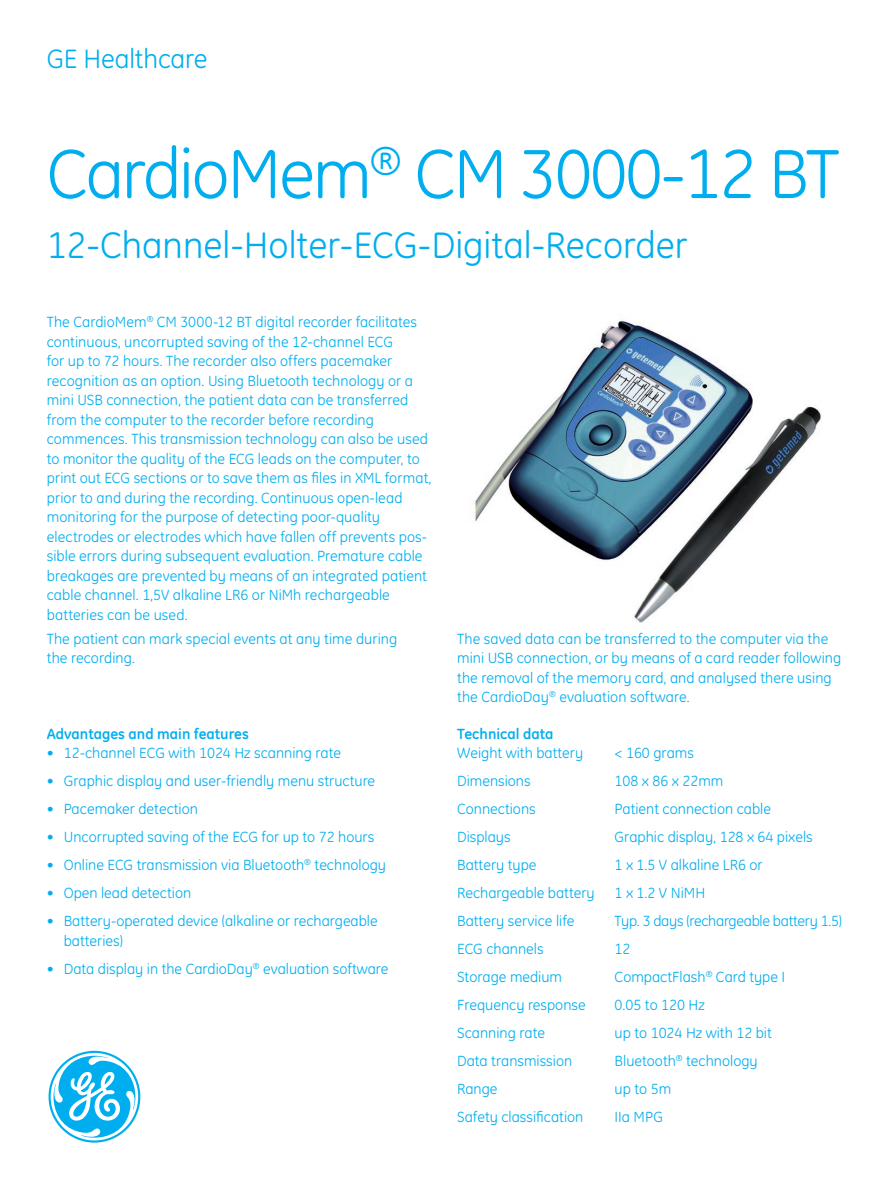
<style>
.page{position:relative;width:893px;height:1191px;background:#fff}
.page>*{position:absolute;margin:0;border:0;box-sizing:border-box;transform-origin:0 0}
.t1{font:70.5px "GE Inspira";letter-spacing:-.03em;color:#00aeef}
.t2{font:37.5px "GE Inspira";color:#00aeef}
.t3{font:27px "GE Inspira";letter-spacing:-.005em;color:#00aeef}
.t4{font:15px/19.5px "GE Inspira";color:#00aeef}
.t5{font:700 15px "GE Inspira";color:#00aeef}
.t6{font:15px "GE Inspira";letter-spacing:-.02em;color:#00aeef}
</style>
<div class="page">
<svg style="left:49px;top:1050px;width:91px;height:92px"></svg>
<img style="left:475px;top:319px;width:347px;height:304px">
<h3 class="t3" style="left:47px;top:43px;width:162px">GE Healthcare</h3>
<h1 class="t1" style="left:47px;top:133px;width:794px">CardioMem<sup>®</sup> CM 3000-12 BT</h1>
<h2 class="t2" style="left:47px;top:224px;width:642px">12-Channel-Holter-ECG-Digital-Recorder</h2>
<p class="t4" style="left:47px;top:312px;width:386px">The CardioMem<sup>®</sup> CM 3000-12 BT digital recorder facilitates continuous, uncorrupted saving of the 12-channel ECG<br>for up to 72 hours. The recorder also offers pacemaker recognition as an option. Using Bluetooth technology or a mini USB connection, the patient data can be transferred from the computer to the recorder before recording commences. This transmission technology can also be used to monitor the quality of the ECG leads on the computer, to print out ECG sections or to save them as files in XML format, prior to and during the recording. Continuous open-lead monitoring for the purpose of detecting poor-quality electrodes or electrodes which have fallen off prevents pos&shy;sible errors during subsequent evaluation. Premature cable breakages are prevented by means of an integrated patient cable channel. 1,5V alkaline LR6 or NiMh rechargeable batteries can be used.</p>
<p class="t4" style="left:47px;top:629px;width:352px">The patient can mark special events at any time during the recording.</p>
<p class="t4" style="left:457px;top:628px;width:386px">The saved data can be transferred to the computer via the mini USB connection, or by means of a card reader following the removal of the memory card, and analysed there using the CardioDay<sup>®</sup> evaluation software.</p>
<p class="t5" style="left:47px;top:724px;width:204px">Advantages and main features</p>
<p class="t4" style="left:47px;top:743px;width:296px">• 12-channel ECG with 1024 Hz scanning rate</p>
<p class="t4" style="left:47px;top:771px;width:330px">• Graphic display and user-friendly menu structure</p>
<p class="t4" style="left:47px;top:799px;width:153px">• Pacemaker detection</p>
<p class="t4" style="left:47px;top:827px;width:329px">• Uncorrupted saving of the ECG for up to 72 hours</p>
<p class="t4" style="left:47px;top:855px;width:341px">• Online ECG transmission via Bluetooth<sup>®</sup> technology</p>
<p class="t4" style="left:47px;top:883px;width:146px">• Open lead detection</p>
<p class="t4" style="left:64px;top:911px;width:315px;text-indent:-17px">• Battery-operated device (alkaline or rechargeable batteries)</p>
<p class="t4" style="left:47px;top:959px;width:343px">• Data display in the CardioDay<sup>®</sup> evaluation software</p>
<p class="t5" style="left:457px;top:724px;width:98px">Technical data</p>
<p class="t4" style="left:457px;top:743px;width:128px">Weight with battery</p>
<p class="t4" style="left:615px;top:743px;width:81px">&lt; 160 grams</p>
<p class="t4" style="left:457px;top:771px;width:75px">Dimensions</p>
<p class="t4" style="left:615px;top:771px;width:110px">108 x 86 x 22mm</p>
<p class="t4" style="left:457px;top:799px;width:80px">Connections</p>
<p class="t4" style="left:615px;top:799px;width:158px">Patient connection cable</p>
<p class="t4" style="left:457px;top:827px;width:55px">Displays</p>
<p class="t4" style="left:615px;top:827px;width:200px">Graphic display, 128 x 64 pixels</p>
<p class="t4" style="left:457px;top:855px;width:81px">Battery type</p>
<p class="t4" style="left:615px;top:855px;width:150px">1 x 1.5 V alkaline LR6 or</p>
<p class="t4" style="left:457px;top:883px;width:139px">Rechargeable battery</p>
<p class="t4" style="left:615px;top:883px;width:92px">1 x 1.2 V NiMH</p>
<p class="t4" style="left:457px;top:911px;width:119px">Battery service life</p>
<p class="t6" style="left:615px;top:912px;width:229px">Typ. 3 days (rechargeable battery 1.5)</p>
<p class="t4" style="left:457px;top:939px;width:88px">ECG channels</p>
<p class="t4" style="left:615px;top:939px;width:17px">12</p>
<p class="t4" style="left:457px;top:967px;width:107px">Storage medium</p>
<p class="t4" style="left:615px;top:967px;width:172px">CompactFlash<sup>®</sup> Card type I</p>
<p class="t4" style="left:457px;top:995px;width:130px">Frequency response</p>
<p class="t4" style="left:615px;top:995px;width:92px">0.05 to 120 Hz</p>
<p class="t4" style="left:457px;top:1023px;width:90px">Scanning rate</p>
<p class="t4" style="left:615px;top:1023px;width:159px">up to 1024 Hz with 12 bit</p>
<p class="t4" style="left:457px;top:1051px;width:117px">Data transmission</p>
<p class="t4" style="left:615px;top:1051px;width:145px">Bluetooth<sup>®</sup> technology</p>
<p class="t4" style="left:457px;top:1079px;width:42px">Range</p>
<p class="t4" style="left:615px;top:1079px;width:58px">up to 5m</p>
<p class="t4" style="left:457px;top:1107px;width:128px">Safety classification</p>
<p class="t4" style="left:615px;top:1107px;width:50px">IIa MPG</p>
</div>
